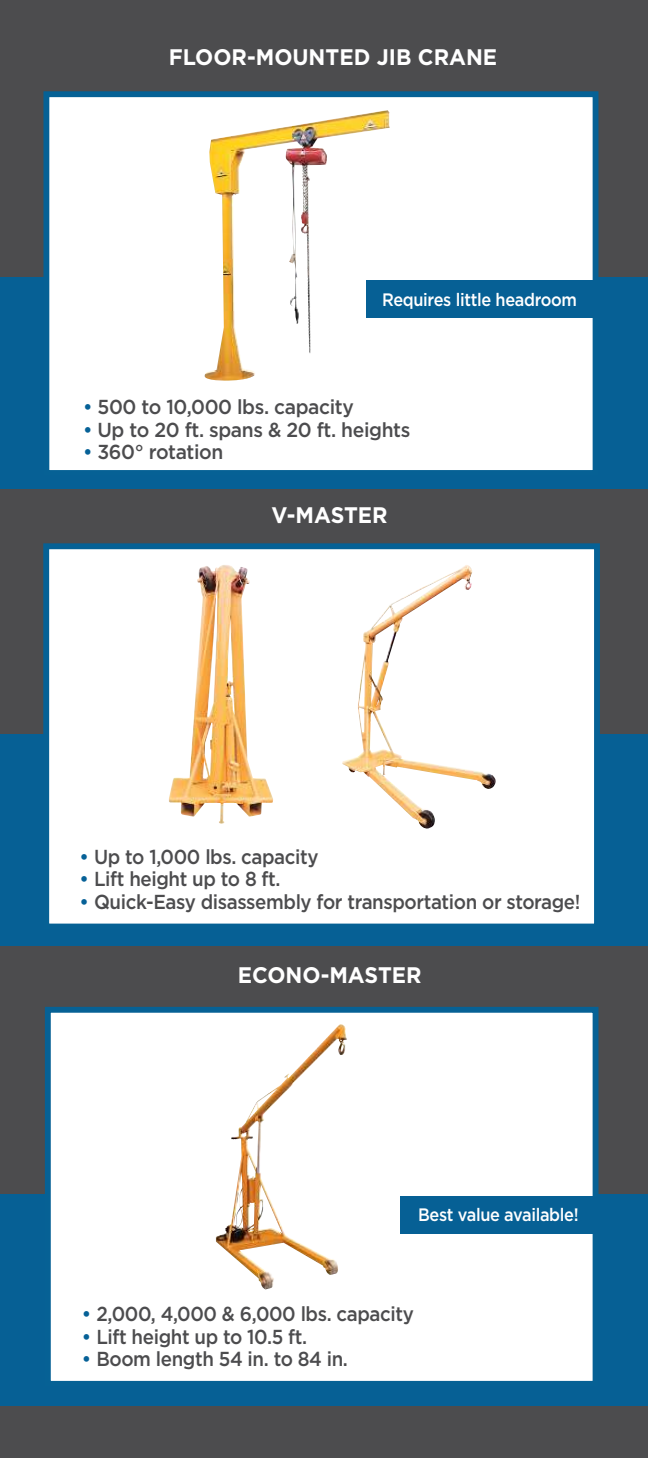
<style>
.page{position:relative;width:648px;height:1458px;background:#4c4c4e}
.page>*{position:absolute;margin:0;border:0;box-sizing:border-box;transform-origin:0 0}
.t1{font:700 22.5px "Gotham";color:#fff;scale:.95 1}
.t2{font:500 20.25px "Gotham";letter-spacing:-.02em;color:#4c4c4e;scale:.92 1}
.t3{font:500 20.25px "Gotham";letter-spacing:-.02em;color:#4c4c4e;scale:.95 1}
.t4{font:500 18px "Gotham";letter-spacing:-.02em;color:#fff;scale:.91 1}
.s1{color:#066197}
</style>
<div class="page">
<div style="left:0;top:277px;width:648px;height:212px;background:#066095"></div>
<div style="left:0;top:734px;width:648px;height:211px;background:#066095"></div>
<div style="left:0;top:1194px;width:648px;height:212px;background:#066095"></div>
<div style="left:46px;top:546px;width:551px;height:381px;background:#fff"></div>
<div style="left:43px;top:543px;width:557px;height:386px;border:6px solid #066195"></div>
<div style="left:48px;top:1010px;width:548px;height:374px;background:#fff"></div>
<div style="left:45px;top:1007px;width:553px;height:380px;border:6px solid #066195"></div>
<img style="left:169px;top:565px;width:104px;height:259px">
<img style="left:342px;top:565px;width:154px;height:264px">
<img style="left:216px;top:1024px;width:131px;height:265px">
<div style="left:46px;top:94px;width:550px;height:379px;background:#fff"></div>
<div style="left:43px;top:91px;width:555px;height:385px;border:6px solid #066195"></div>
<img style="left:205px;top:139px;width:106px;height:242px">
<div style="left:366px;top:280px;width:238px;height:37px;background:#066095"></div>
<div style="left:401px;top:1197px;width:204px;height:37px;background:#066095"></div>
<p class="t1" style="left:169px;top:47px;width:347px">FLOOR-MOUNTED JIB CRANE</p>
<p class="t4" style="left:382px;top:292px;width:216px">Requires little headroom</p>
<p class="t3" style="left:83px;top:398px;width:287px"><span class="s1">•</span> 500 to 10,000 lbs. capacity</p>
<p class="t3" style="left:83px;top:421px;width:346px"><span class="s1">•</span> Up to 20 ft. spans &amp; 20 ft. heights</p>
<p class="t3" style="left:83px;top:443px;width:149px"><span class="s1">•</span> 360° rotation</p>
<p class="t1" style="left:272px;top:505px;width:124px">V-MASTER</p>
<p class="t2" style="left:80px;top:847px;width:261px"><span class="s1">•</span> Up to 1,000 lbs. capacity</p>
<p class="t2" style="left:80px;top:870px;width:220px"><span class="s1">•</span> Lift height up to 8 ft.</p>
<p class="t2" style="left:80px;top:892px;width:546px"><span class="s1">•</span> Quick-Easy disassembly for transportation or storage!</p>
<p class="t1" style="left:238px;top:965px;width:195px">ECONO-MASTER</p>
<p class="t4" style="left:418px;top:1207px;width:178px">Best value available!</p>
<p class="t2" style="left:82px;top:1305px;width:362px"><span class="s1">•</span> 2,000, 4,000 &amp; 6,000 lbs. capacity</p>
<p class="t2" style="left:82px;top:1328px;width:246px"><span class="s1">•</span> Lift height up to 10.5 ft.</p>
<p class="t2" style="left:82px;top:1350px;width:291px"><span class="s1">•</span> Boom length 54 in. to 84 in.</p>
</div>
